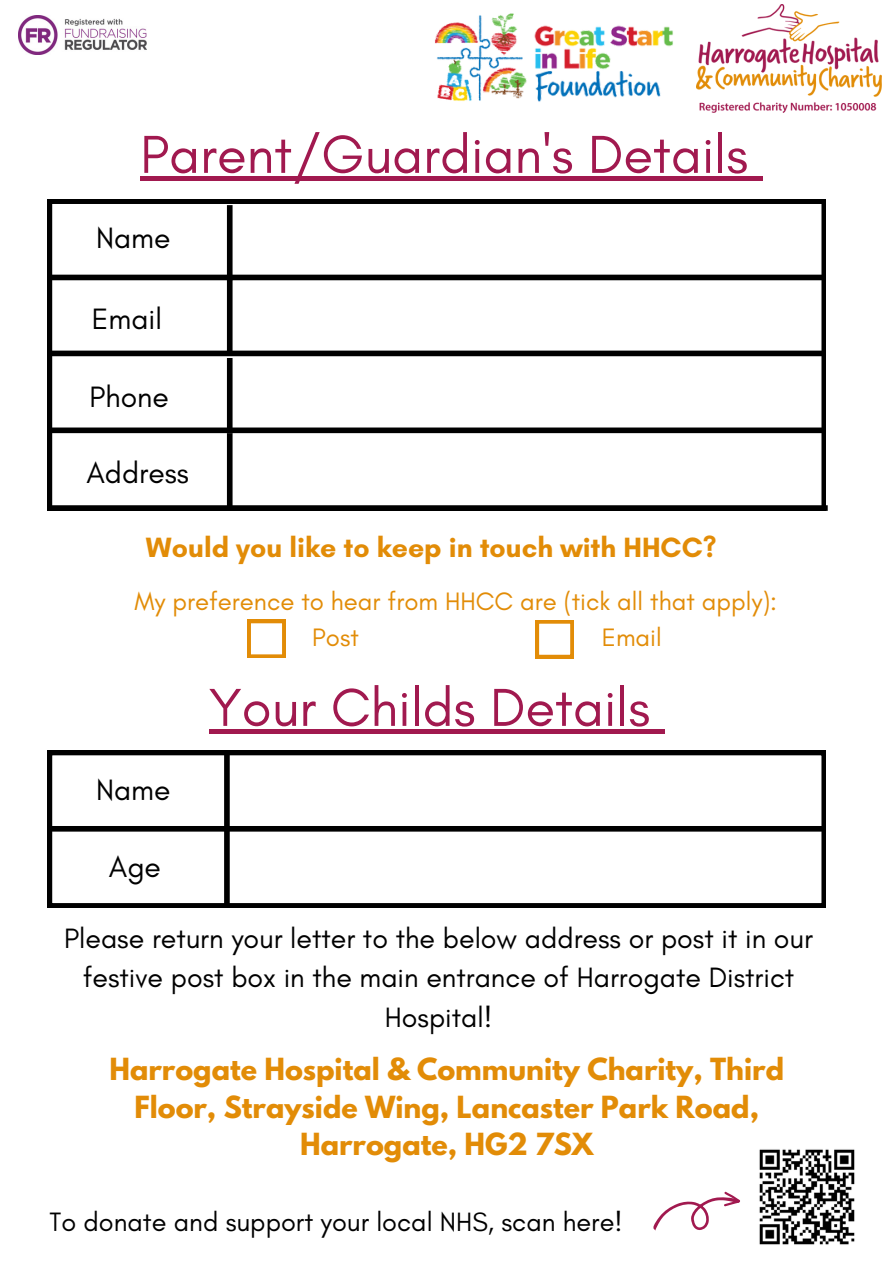
<style>
.page{position:relative;width:894px;height:1264px;background:#fff}
.page>*{position:absolute;margin:0;border:0;box-sizing:border-box;transform-origin:0 0}
.t1{font:54.3px "Glacial Indifference";color:#a1194f}
.t2{font:30px "Glacial Indifference";color:#000}
.t3{font:28.5px/39.3px "Glacial Indifference";color:#000;text-align:center}
.t4{font:700 28.35px "Glacial Indifference";color:#e28c07}
.t5{font:700 27px/37.2px "League Spartan";color:#e28c07;text-align:center}
.t6{font:27px "Glacial Indifference";color:#000}
.t7{font:25.65px "Glacial Indifference";color:#e28c07}
</style>
<div class="page">
<svg style="left:48px;top:199px;width:777px;height:312px"></svg>
<div style="left:48px;top:275px;width:777px;height:5px;background:#000"></div>
<div style="left:227px;top:205px;width:5px;height:75px;background:#000"></div>
<div style="left:48px;top:350px;width:777px;height:6px;background:#000"></div>
<div style="left:227px;top:277px;width:5px;height:75px;background:#000"></div>
<div style="left:48px;top:427px;width:777px;height:6px;background:#000"></div>
<div style="left:227px;top:358px;width:5px;height:75px;background:#000"></div>
<svg style="left:247px;top:620px;width:38px;height:37px"></svg>
<svg style="left:535px;top:620px;width:38px;height:38px"></svg>
<div style="left:49px;top:505px;width:778px;height:6px;background:#000"></div>
<div style="left:227px;top:433px;width:5px;height:75px;background:#000"></div>
<svg style="left:48px;top:750px;width:777px;height:157px"></svg>
<div style="left:48px;top:826px;width:777px;height:5px;background:#000"></div>
<div style="left:224px;top:754px;width:6px;height:75px;background:#000"></div>
<div style="left:224px;top:828px;width:6px;height:76px;background:#000"></div>
<svg style="left:653px;top:1191px;width:87px;height:39px"></svg>
<img style="left:759px;top:1149px;width:96px;height:96px">
<img style="left:696px;top:4px;width:185px;height:108px">
<img style="left:18px;top:15px;width:129px;height:39px">
<div style="left:140px;top:176px;width:608px;height:5px;background:#a1194f"></div>
<div style="left:748px;top:176px;width:14px;height:5px;background:#a1194f"></div>
<hr style="left:209px;top:729px;width:441px;height:4px;background:#a1194f">
<hr style="left:650px;top:729px;width:14px;height:4px;background:#a1194f">
<img style="left:434px;top:13px;width:239px;height:89px">
<h3 class="t1" style="left:140px;top:121px;width:609px">Parent/Guardian's Details</h3>
<h3 class="t2" style="left:96px;top:220px;width:76px">Name</h3>
<h2 class="t2" style="left:92px;top:300px;width:72px">Email</h2>
<p class="t2" style="left:89px;top:378px;width:81px">Phone</p>
<h1 class="t2" style="left:86px;top:454px;width:104px">Address</h1>
<p class="t4" style="left:146px;top:529px;width:572px">Would you like to keep in touch with HHCC?</p>
<p class="t7" style="left:134px;top:585px;width:644px">My preference to hear from HHCC are (tick all that apply):</p>
<p class="t7" style="left:312px;top:621px;width:48px">Post</p>
<p class="t7" style="left:601px;top:621px;width:62px">Email</p>
<h3 class="t2" style="left:96px;top:771px;width:76px">Name</h3>
<h3 class="t2" style="left:109px;top:849px;width:54px">Age</h3>
<h3 class="t1" style="left:209px;top:674px;width:443px">Your Childs Details</h3>
<h4 class="t3" style="left:64px;top:918px;width:750px">Please return your letter to the below address or post it in our festive post box in the main entrance of Harrogate District<br>Hospital!</h4>
<p class="t5" style="left:109px;top:1054px;width:676px">Harrogate Hospital &amp; Community Charity, Third<br>Floor, Strayside Wing, Lancaster Park Road,<br>Harrogate, HG2 7SX</p>
<p class="t6" style="left:49px;top:1205px;width:574px">To donate and support your local NHS, scan here!</p>
</div>
